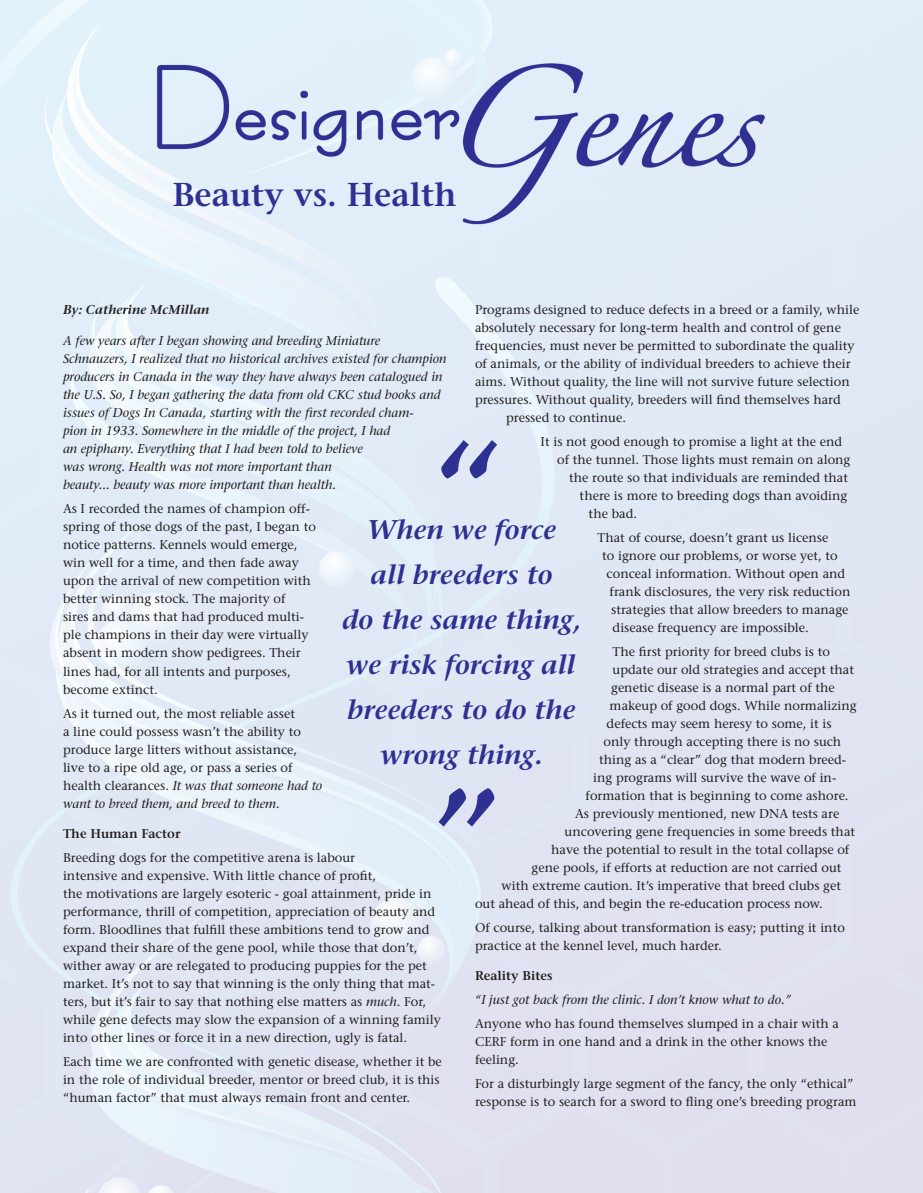
<style>
.page{position:relative;width:923px;height:1193px;background:#fff}
.page>*{position:absolute;margin:0;border:0;box-sizing:border-box;transform-origin:0 0}
.t1{font:italic 700 108px "Stone Serif";color:#2e3092}
.t2{font:600 33px "Stone Serif";color:#2e3092}
.t3{font:italic 600 27px/45px "Stone Serif";color:#2e3092;text-align:center}
.t4{font:12.75px/18px "Stone Serif";color:#231f20}
.t5{font:italic 12.75px/18px "Stone Serif";color:#231f20}
.t6{font:600 12.75px "Stone Serif";color:#231f20}
.t7{font:italic 600 12.75px "Stone Serif";color:#231f20}
.s1{font-style:italic}
</style>
<div class="page">
<img style="left:0;top:0;width:922px;height:1192px">
<h2 class="t2" style="left:172px;top:174px;width:286px">Beauty vs. Health</h2>
<p class="t4" style="left:475px;top:300px;width:386px">Programs designed to reduce defects in a breed or a family, while</p>
<p class="t4" style="left:475px;top:318px;width:367px">absolutely necessary for long-term health and control of gene</p>
<p class="t4" style="left:475px;top:336px;width:381px">frequencies, must never be permitted to subordinate the quality</p>
<p class="t4" style="left:475px;top:354px;width:377px">of animals, or the ability of individual breeders to achieve their</p>
<p class="t4" style="left:475px;top:372px;width:376px">aims. Without quality, the line will not survive future selection</p>
<p class="t4" style="left:475px;top:390px;width:367px">pressures. Without quality, breeders will find themselves hard</p>
<p class="t4" style="left:506px;top:408px;width:121px">pressed to continue.</p>
<p class="t4" style="left:540px;top:432px;width:303px">It is not good enough to promise a light at the end</p>
<p class="t4" style="left:557px;top:450px;width:295px">of the tunnel. Those lights must remain on along</p>
<p class="t4" style="left:569px;top:468px;width:280px">the route so that individuals are reminded that</p>
<p class="t4" style="left:579px;top:486px;width:269px">there is more to breeding dogs than avoiding</p>
<p class="t4" style="left:588px;top:504px;width:50px">the bad.</p>
<p class="t4" style="left:597px;top:528px;width:232px">That of course, doesn’t grant us license</p>
<p class="t4" style="left:602px;top:546px;width:237px">to ignore our problems, or worse yet, to</p>
<p class="t4" style="left:606px;top:564px;width:240px">conceal information. Without open and</p>
<p class="t4" style="left:609px;top:582px;width:242px">frank disclosures, the very risk reduction</p>
<p class="t4" style="left:611px;top:600px;width:239px">strategies that allow breeders to manage</p>
<p class="t4" style="left:612px;top:618px;width:198px">disease frequency are impossible.</p>
<p class="t4" style="left:612px;top:642px;width:219px">The first priority for breed clubs is to</p>
<p class="t4" style="left:612px;top:660px;width:243px">update our old strategies and accept that</p>
<p class="t4" style="left:611px;top:678px;width:225px">genetic disease is a normal part of the</p>
<p class="t4" style="left:609px;top:696px;width:248px">makeup of good dogs. While normalizing</p>
<p class="t4" style="left:606px;top:714px;width:227px">defects may seem heresy to some, it is</p>
<p class="t4" style="left:603px;top:732px;width:239px">only through accepting there is no such</p>
<p class="t4" style="left:599px;top:750px;width:248px">thing as a “clear” dog that modern breed-</p>
<p class="t4" style="left:593px;top:768px;width:245px">ing programs will survive the wave of in-</p>
<p class="t4" style="left:585px;top:786px;width:264px">formation that is beginning to come ashore.</p>
<p class="t4" style="left:575px;top:804px;width:266px">As previously mentioned, new DNA tests are</p>
<p class="t4" style="left:564px;top:822px;width:292px">uncovering gene frequencies in some breeds that</p>
<p class="t4" style="left:551px;top:840px;width:300px">have the potential to result in the total collapse of</p>
<p class="t4" style="left:531px;top:858px;width:311px">gene pools, if efforts at reduction are not carried out</p>
<p class="t4" style="left:501px;top:876px;width:341px">with extreme caution. It’s imperative that breed clubs get</p>
<p class="t4" style="left:475px;top:894px;width:349px">out ahead of this, and begin the re-education process now.</p>
<p class="t4" style="left:475px;top:918px;width:371px">Of course, talking about transformation is easy; putting it into practice at the kennel level, much harder.</p>
<p class="t6" style="left:475px;top:967px;width:79px">Reality Bites</p>
<p class="t5" style="left:475px;top:990px;width:317px">“I just got back from the clinic. I don’t know what to do.”</p>
<p class="t4" style="left:475px;top:1014px;width:365px">Anyone who has found themselves slumped in a chair with a<br>CERF form in one hand and a drink in the other knows the feeling.</p>
<p class="t4" style="left:475px;top:1074px;width:383px">For a disturbingly large segment of the fancy, the only “ethical” response is to search for a sword to fling one’s breeding program</p>
<p class="t7" style="left:63px;top:302px;width:148px">By: Catherine McMillan</p>
<p class="t5" style="left:63px;top:332px;width:385px">A few years after I began showing and breeding Miniature Schnauzers, I realized that no historical archives existed for champion producers in Canada in the way they have always been catalogued in the U.S. So, I began gathering the data from old CKC stud books and issues of Dogs In Canada, starting with the first recorded cham-<br>pion in 1933. Somewhere in the middle of the project, I had<br>an epiphany. Everything that I had been told to believe<br>was wrong. Health was not more important than<br>beauty... beauty was more important than health.</p>
<p class="t4" style="left:63px;top:500px;width:254px">As I recorded the names of champion off&shy;spring of those dogs of the past, I began to notice patterns. Kennels would emerge, win well for a time, and then fade away upon the arrival of new competition with better winning stock. The majority of<br>sires and dams that had produced multi&shy;ple champions in their day were virtually absent in modern show pedigrees. Their lines had, for all intents and purposes, become extinct.</p>
<p class="t4" style="left:63px;top:704px;width:261px">As it turned out, the most reliable asset<br>a line could possess wasn’t the ability to produce large litters without assistance,<br>live to a ripe old age, or pass a series of health clearances. <span class="s1">It was that someone had to want to breed them, and breed to them.</span></p>
<p class="t6" style="left:63px;top:825px;width:119px">The Human Factor</p>
<p class="t4" style="left:63px;top:848px;width:379px">Breeding dogs for the competitive arena is labour<br>intensive and expensive. With little chance of profit,<br>the motivations are largely esoteric - goal attainment, pride in performance, thrill of competition, appreciation of beauty and form. Bloodlines that fulfill these ambitions tend to grow and expand their share of the gene pool, while those that don’t, wither away or are relegated to producing puppies for the pet market. It’s not to say that winning is the only thing that mat&shy;ters, but it’s fair to say that nothing else matters as <span class="s1">much</span>. For, while gene defects may slow the expansion of a winning family into other lines or force it in a new direction, ugly is fatal.</p>
<p class="t4" style="left:63px;top:1052px;width:380px">Each time we are confronted with genetic disease, whether it be in the role of individual breeder, mentor or breed club, it is this “human factor” that must always remain front and center.</p>
<h1 class="t1" style="left:433px;top:413px;width:58px">“</h1>
<h3 class="t3" style="left:342px;top:507px;width:240px">When we force<br>all breeders to<br>do the same thing, we risk forcing all breeders to do the wrong thing.</h3>
<h1 class="t1" style="left:433px;top:761px;width:58px">”</h1>
</div>
